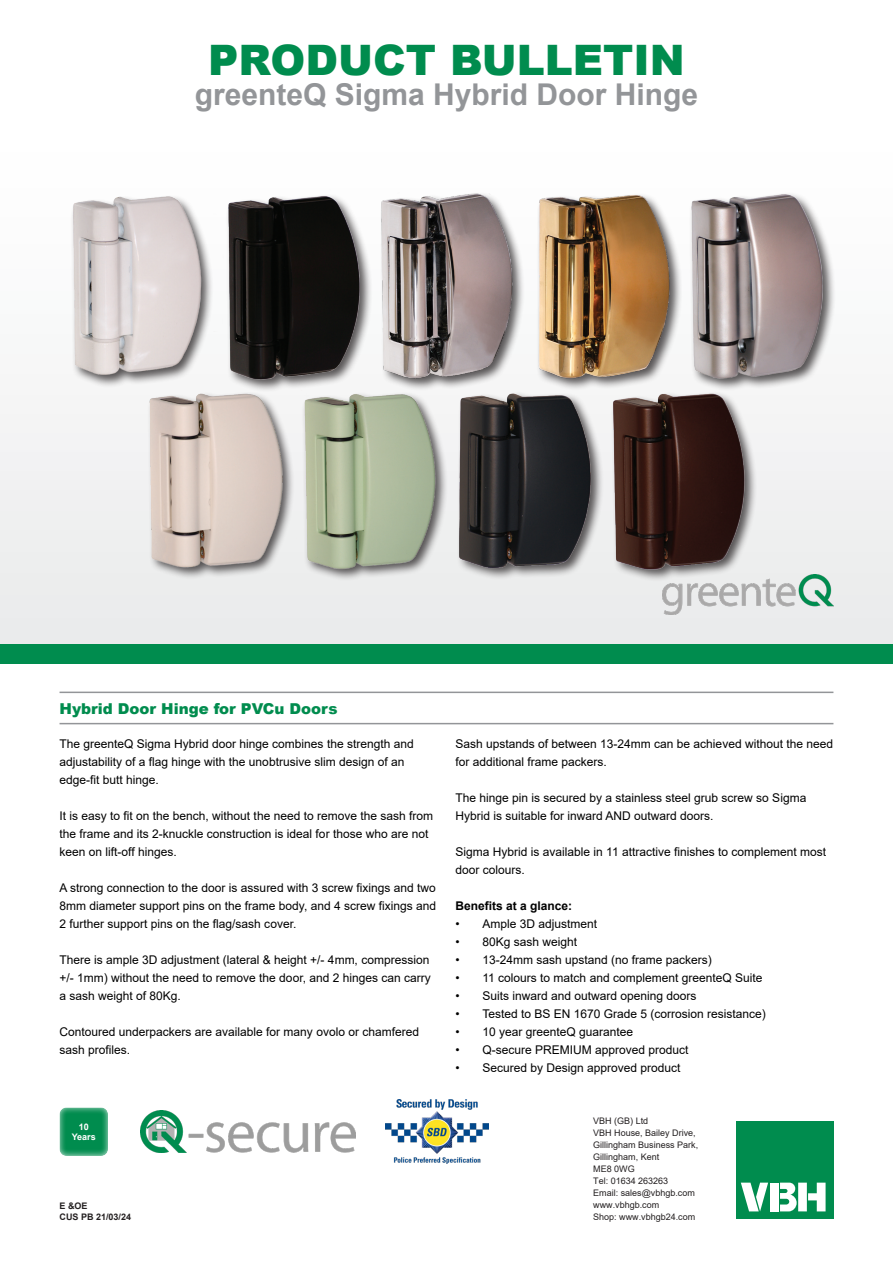
<style>
.page{position:relative;width:893px;height:1263px;background:#fff}
.page>*{position:absolute;margin:0;border:0;box-sizing:border-box;transform-origin:0 0}
._1_1{font:900 42px "Arial";color:#008c4e}
._1_1-2{font:700 30px "Arial";color:#939598}
._3{font:900 15px "Arial";color:#008c4e}
.PB_Body___Bullets{font:12px/18px "Arial";color:#000}
.PB_Body___Bullets-2{font:700 12px "Arial";color:#000}
.Address_VBH{font:9px "Arial";color:#231f20}
.Date_or_Note{font:700 9px "Arial";color:#231f20}
.t1{font:700 9px "Arial";color:#fff}
</style>
<div class="page">
<div style="left:0;top:644px;width:893px;height:19px;background:#008c4e"></div>
<div style="left:736px;top:1121px;width:97px;height:98px;background:#008c4e"></div>
<svg style="left:780px;top:1182px;width:17px;height:29px"></svg>
<svg style="left:741px;top:1182px;width:27px;height:29px"></svg>
<div style="left:770px;top:1182px;width:8px;height:29px;background:#fff"></div>
<div style="left:798px;top:1182px;width:9px;height:29px;background:#fff"></div>
<svg style="left:808px;top:1182px;width:18px;height:29px"></svg>
<hr style="left:60px;top:692px;width:773px;height:1px;background:#939598">
<hr style="left:60px;top:723px;width:773px;height:1px;background:#939598">
<img style="left:60px;top:195px;width:154px;height:193px">
<img style="left:214px;top:194px;width:154px;height:184px">
<img style="left:525px;top:193px;width:164px;height:185px">
<img style="left:368px;top:192px;width:154px;height:186px">
<div style="left:689px;top:192px;width:147px;height:199px;background:#231f20;opacity:.75"></div>
<img style="left:141px;top:1110px;width:214px;height:43px">
<img style="left:386px;top:1100px;width:102px;height:63px">
<svg style="left:59px;top:1107px;width:49px;height:49px;background:#1f9963"></svg>
<img style="left:139px;top:378px;width:616px;height:208px">
<div style="left:302px;top:392px;width:146px;height:189px;background:#231f20;opacity:.75"></div>
<div style="left:610px;top:392px;width:147px;height:190px;background:#231f20;opacity:.75"></div>
<div style="left:456px;top:391px;width:148px;height:189px;background:#231f20;opacity:.75"></div>
<img style="left:662px;top:574px;width:171px;height:41px">
<p class="_1_1" style="left:208px;top:29px;width:478px">PRODUCT BULLETIN</p>
<p class="_1_1-2" style="left:195px;top:73px;width:505px">greenteQ Sigma Hybrid Door Hinge</p>
<p class="_3" style="left:60px;top:698px;width:279px">Hybrid Door Hinge for PVCu Doors</p>
<p class="PB_Body___Bullets" style="left:60px;top:735px;width:356px">The greenteQ Sigma Hybrid door hinge combines the strength and adjustability of a flag hinge with the unobtrusive slim design of an edge-fit butt hinge.</p>
<p class="PB_Body___Bullets" style="left:60px;top:807px;width:375px">It is easy to fit on the bench, without the need to remove the sash from the frame and its 2-knuckle construction is ideal for those who are not keen on lift-off hinges.</p>
<p class="PB_Body___Bullets" style="left:60px;top:879px;width:378px;text-align:justify">A strong connection to the door is assured with 3 screw fixings and two 8mm diameter support pins on the frame body, and 4 screw fixings and 2 further support pins on the flag/sash cover.</p>
<p class="PB_Body___Bullets" style="left:60px;top:951px;width:373px;text-align:justify">There is ample 3D adjustment (lateral &amp; height +/- 4mm, compression +/- 1mm) without the need to remove the door, and 2 hinges can carry a sash weight of 80Kg.</p>
<p class="PB_Body___Bullets" style="left:60px;top:1023px;width:361px">Contoured underpackers are available for many ovolo or chamfered sash profiles.</p>
<p class="t1" style="left:79px;top:1120px;width:12px">10</p>
<p class="t1" style="left:72px;top:1131px;width:26px">Years</p>
<p class="Date_or_Note" style="left:60px;top:1200px;width:30px">E &amp;OE</p>
<p class="Date_or_Note" style="left:60px;top:1211px;width:73px">CUS PB 21/03/24</p>
<p class="PB_Body___Bullets" style="left:455px;top:735px;width:379px">Sash upstands of between 13-24mm can be achieved without the need for additional frame packers.</p>
<p class="PB_Body___Bullets" style="left:455px;top:789px;width:352px">The hinge pin is secured by a stainless steel grub screw so Sigma<br>Hybrid is suitable for inward AND outward doors.</p>
<p class="PB_Body___Bullets" style="left:455px;top:843px;width:372px">Sigma Hybrid is available in 11 attractive finishes to complement most door colours.</p>
<p class="PB_Body___Bullets-2" style="left:455px;top:897px;width:118px">Benefits at a glance:</p>
<p class="PB_Body___Bullets" style="left:455px;top:915px;width:143px">• Ample 3D adjustment</p>
<p class="PB_Body___Bullets" style="left:455px;top:933px;width:123px">• 80Kg sash weight</p>
<p class="PB_Body___Bullets" style="left:455px;top:951px;width:258px">• 13-24mm sash upstand (no frame packers)</p>
<p class="PB_Body___Bullets" style="left:455px;top:969px;width:308px">• 11 colours to match and complement greenteQ Suite</p>
<p class="PB_Body___Bullets" style="left:455px;top:987px;width:243px">• Suits inward and outward opening doors</p>
<p class="PB_Body___Bullets" style="left:455px;top:1005px;width:312px">• Tested to BS EN 1670 Grade 5 (corrosion resistance)</p>
<p class="PB_Body___Bullets" style="left:455px;top:1023px;width:179px">• 10 year greenteQ guarantee</p>
<p class="PB_Body___Bullets" style="left:455px;top:1041px;width:235px">• Q-secure PREMIUM approved product</p>
<p class="PB_Body___Bullets" style="left:455px;top:1059px;width:227px">• Secured by Design approved product</p>
<p class="Address_VBH" style="left:593px;top:1115px;width:57px">VBH (GB) Ltd</p>
<p class="Address_VBH" style="left:593px;top:1127px;width:104px">VBH House, Bailey Drive,</p>
<p class="Address_VBH" style="left:593px;top:1139px;width:107px">Gillingham Business Park,</p>
<p class="Address_VBH" style="left:593px;top:1151px;width:68px">Gillingham, Kent</p>
<p class="Address_VBH" style="left:593px;top:1163px;width:43px">ME8 0WG</p>
<p class="Address_VBH" style="left:593px;top:1175px;width:77px">Tel: 01634 263263</p>
<p class="Address_VBH" style="left:593px;top:1187px;width:103px">Email: sales@vbhgb.com</p>
<p class="Address_VBH" style="left:593px;top:1199px;width:68px">www.vbhgb.com</p>
<p class="Address_VBH" style="left:593px;top:1211px;width:104px">Shop: www.vbhgb24.com</p>
</div>
